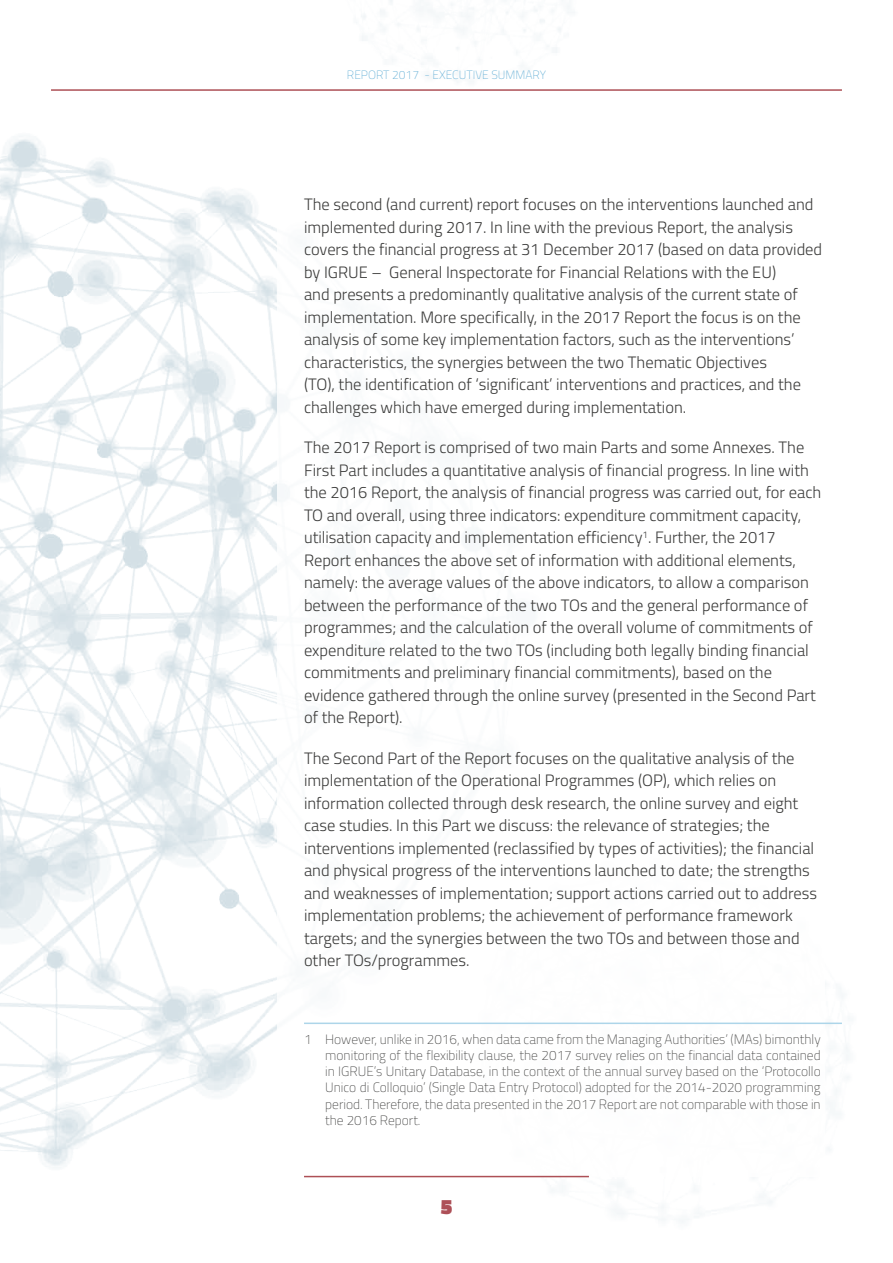
<style>
.page{position:relative;width:893px;height:1263px;background:#fff}
.page>*{position:absolute;margin:0;border:0;box-sizing:border-box;transform-origin:0 0}
.t1{font:900 21px "Titillium";color:#ad4f57}
.t2{font:300 16.5px/22.5px "Titillium";color:#3c3c3b}
.t3{font:100 13.5px/16.2px "Titillium";color:#3c3c3b;text-align:justify}
.t4{font:100 12px "Titillium";color:#5cabd4}
</style>
<div class="page">
<img style="left:0;top:0;width:848px;height:1222px">
<div style="left:277px;top:89px;width:548px;height:1087px;background:#fff"></div>
<hr style="left:304px;top:1022px;width:538px;height:2px;background:#add5e9">
<hr style="left:51px;top:89px;width:791px;height:2px;background:#ad5056">
<hr style="left:304px;top:1176px;width:285px;height:1px;background:#ad5056">
<p class="t4" style="left:347px;top:66px;width:201px">REPORT 2017 - EXECUTIVE SUMMARY</p>
<p class="t2" style="left:304px;top:192px;width:520px">The second (and current) report focuses on the interventions launched and implemented during 2017. In line with the previous Report, the analysis covers the financial progress at 31 December 2017 (based on data provided by IGRUE – General Inspectorate for Financial Relations with the EU)<br>and presents a predominantly qualitative analysis of the current state of implementation. More specifically, in the 2017 Report the focus is on the analysis of some key implementation factors, such as the interventions’ characteristics, the synergies between the two Thematic Objectives<br>(TO), the identification of ‘significant’ interventions and practices, and the challenges which have emerged during implementation.</p>
<p class="t2" style="left:304px;top:435px;width:519px">The 2017 Report is comprised of two main Parts and some Annexes. The First Part includes a quantitative analysis of financial progress. In line with the 2016 Report, the analysis of financial progress was carried out, for each TO and overall, using three indicators: expenditure commitment capacity, utilisation capacity and implementation efficiency<sup>1</sup>. Further, the 2017<br>Report enhances the above set of information with additional elements, namely: the average values of the above indicators, to allow a comparison between the performance of the two TOs and the general performance of programmes; and the calculation of the overall volume of commitments of expenditure related to the two TOs (including both legally binding financial commitments and preliminary financial commitments), based on the evidence gathered through the online survey (presented in the Second Part of the Report).</p>
<p class="t2" style="left:304px;top:746px;width:514px">The Second Part of the Report focuses on the qualitative analysis of the implementation of the Operational Programmes (OP), which relies on information collected through desk research, the online survey and eight case studies. In this Part we discuss: the relevance of strategies; the interventions implemented (reclassified by types of activities); the financial and physical progress of the interventions launched to date; the strengths and weaknesses of implementation; support actions carried out to address implementation problems; the achievement of performance framework targets; and the synergies between the two TOs and between those and other TOs/programmes.</p>
<p class="t3" style="left:325px;top:1030px;width:497px;text-indent:-21px">1 However, unlike in 2016, when data came from the Managing Authorities’ (MAs) bimonthly monitoring of the flexibility clause, the 2017 survey relies on the financial data contained in IGRUE’s Unitary Database, in the context of the annual survey based on the ‘Protocollo Unico di Colloquio’ (Single Data Entry Protocol) adopted for the 2014-2020 programming period. Therefore, the data presented in the 2017 Report are not comparable with those in the 2016 Report.</p>
<p class="t1" style="left:441px;top:1191px;width:13px">5</p>
</div>
